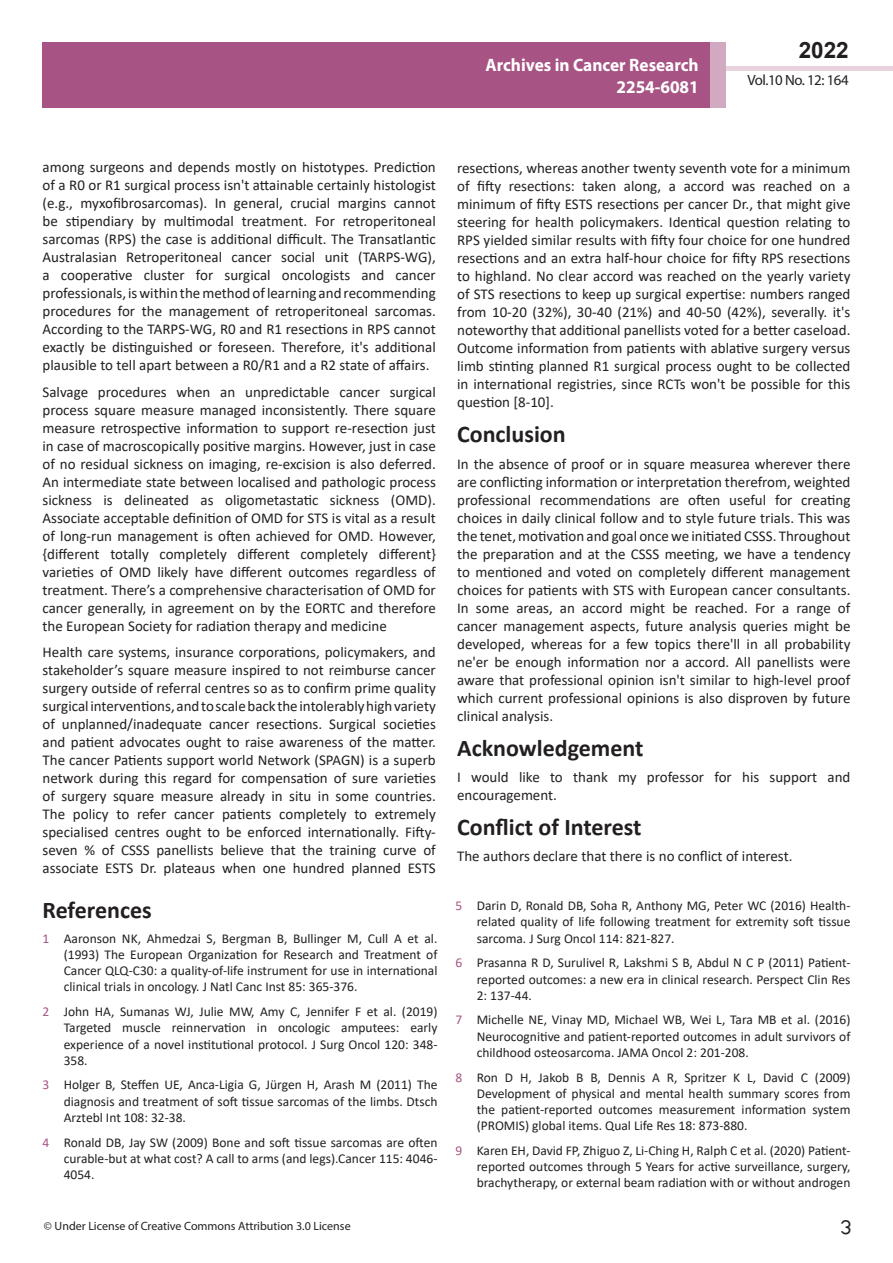
<style>
.page{position:relative;width:893px;height:1263px;background:#fff}
.page>*{position:absolute;margin:0;border:0;box-sizing:border-box;transform-origin:0 0}
.t1{font:25.5px "Tunga";color:#231f20}
.side-heading{font:700 24px "Calibri";color:#231f20}
.t2{font:700 22.5px "Arial";color:#231f20}
.t3{font:700 18px/21.6px "Myriad Pro";color:#fff;text-align:right;scale:.96 1}
.body_text{font:15px/18px "Calibri";color:#231f20;text-align:justify}
.t4{font:14.85px "Myriad Pro";letter-spacing:-.03em;color:#231f20}
.t5{font:13.5px/16.2px "Calibri";color:#231f20;text-align:justify}
.t6{font:12px "Myriad Pro";color:#231f20}
.s1{color:#a75484}
</style>
<div class="page">
<div style="left:722px;top:66px;width:171px;height:5px;background:#e7d2de"></div>
<div style="left:43px;top:42px;width:682px;height:66px;background:#a75484"></div>
<div style="left:710px;top:42px;width:15px;height:66px;background:#d1a9c1"></div>
<p class="t3" style="left:485px;top:54px;width:224px">Archives in Cancer Research<br>2254-6081</p>
<h3 class="t2" style="left:799px;top:35px;width:52px">2022</h3>
<p class="t4" style="left:747px;top:71px;width:103px">Vol.10 No. 12: 164</p>
<p class="body_text" style="left:43px;top:158px;width:395px">among surgeons and depends mostly on histotypes. Prediction of a R0 or R1 surgical process isn't attainable certainly histologist (e.g., myxofibrosarcomas). In general, crucial margins cannot be stipendiary by multimodal treatment. For retroperitoneal sarcomas (RPS) the case is additional difficult. The Transatlantic Australasian Retroperitoneal cancer social unit (TARPS-WG), a cooperative cluster for surgical oncologists and cancer professionals, is within the method of learning and recommending procedures for the management of retroperitoneal sarcomas.<br>According to the TARPS-WG, R0 and R1 resections in RPS cannot exactly be distinguished or foreseen. Therefore, it's additional plausible to tell apart between a R0/R1 and a R2 state of affairs.</p>
<p class="body_text" style="left:43px;top:382px;width:395px">Salvage procedures when an unpredictable cancer surgical process square measure managed inconsistently. There square measure retrospective information to support re-resection just in case of macroscopically positive margins. However, just in case of no residual sickness on imaging, re-excision is also deferred.<br>An intermediate state between localised and pathologic process sickness is delineated as oligometastatic sickness (OMD).<br>Associate acceptable definition of OMD for STS is vital as a result of long-run management is often achieved for OMD. However, {different totally completely different completely different} varieties of OMD likely have different outcomes regardless of treatment. There’s a comprehensive characterisation of OMD for cancer generally, in agreement on by the EORTC and therefore the European Society for radiation therapy and medicine</p>
<p class="body_text" style="left:43px;top:643px;width:395px">Health care systems, insurance corporations, policymakers, and stakeholder’s square measure inspired to not reimburse cancer surgery outside of referral centres so as to confirm prime quality surgical interventions, and to scale back the intolerably high variety of unplanned/inadequate cancer resections. Surgical societies and patient advocates ought to raise awareness of the matter.<br>The cancer Patients support world Network (SPAGN) is a superb network during this regard for compensation of sure varieties of surgery square measure already in situ in some countries.<br>The policy to refer cancer patients completely to extremely specialised centres ought to be enforced internationally. Fifty&shy;seven % of CSSS panellists believe that the training curve of associate ESTS Dr. plateaus when one hundred planned ESTS</p>
<p class="side-heading" style="left:43px;top:893px;width:111px">References</p>
<p class="t5" style="left:64px;top:930px;width:375px;text-indent:-21px"><span class="s1">1</span> Aaronson NK, Ahmedzai S, Bergman B, Bullinger M, Cull A et al. (1993) The European Organization for Research and Treatment of Cancer QLQ-C30: a quality-of-life instrument for use in international clinical trials in oncology. J Natl Canc Inst 85: 365-376.</p>
<p class="t5" style="left:64px;top:1003px;width:375px;text-indent:-21px"><span class="s1">2</span> John HA, Sumanas WJ, Julie MW, Amy C, Jennifer F et al. (2019)<br>Targeted muscle reinnervation in oncologic amputees: early experience of a novel institutional protocol. J Surg Oncol 120: 348- 358.</p>
<p class="t5" style="left:64px;top:1076px;width:375px;text-indent:-21px"><span class="s1">3</span> Holger B, Steffen UE, Anca-Ligia G, Jürgen H, Arash M (2011) The diagnosis and treatment of soft tissue sarcomas of the limbs. Dtsch Arztebl Int 108: 32-38.</p>
<p class="t5" style="left:64px;top:1133px;width:375px;text-indent:-21px"><span class="s1">4</span> Ronald DB, Jay SW (2009) Bone and soft tissue sarcomas are often curable-but at what cost? A call to arms (and legs).Cancer 115: 4046- 4054.</p>
<p class="t6" style="left:44px;top:1218px;width:308px">© Under License of Creative Commons Attribution 3.0 License</p>
<p class="body_text" style="left:457px;top:159px;width:395px">resections, whereas another twenty seventh vote for a minimum of fifty resections: taken along, a accord was reached on a minimum of fifty ESTS resections per cancer Dr., that might give steering for health policymakers. Identical question relating to RPS yielded similar results with fifty four choice for one hundred resections and an extra half-hour choice for fifty RPS resections to highland. No clear accord was reached on the yearly variety of STS resections to keep up surgical expertise: numbers ranged from 10-20 (32%), 30-40 (21%) and 40-50 (42%), severally. it's noteworthy that additional panellists voted for a better caseload.<br>Outcome information from patients with ablative surgery versus limb stinting planned R1 surgical process ought to be collected in international registries, since RCTs won't be possible for this question [8-10].</p>
<p class="side-heading" style="left:457px;top:417px;width:110px">Conclusion</p>
<p class="body_text" style="left:457px;top:454px;width:395px">In the absence of proof or in square measurea wherever there are conflicting information or interpretation therefrom, weighted professional recommendations are often useful for creating choices in daily clinical follow and to style future trials. This was the tenet, motivation and goal once we initiated CSSS. Throughout the preparation and at the CSSS meeting, we have a tendency to mentioned and voted on completely different management choices for patients with STS with European cancer consultants.<br>In some areas, an accord might be reached. For a range of cancer management aspects, future analysis queries might be developed, whereas for a few topics there'll in all probability ne'er be enough information nor a accord. All panellists were aware that professional opinion isn't similar to high-level proof which current professional opinions is also disproven by future clinical analysis.</p>
<p class="side-heading" style="left:457px;top:731px;width:188px">Acknowledgement</p>
<p class="body_text" style="left:457px;top:768px;width:395px">I would like to thank my professor for his support and encouragement.</p>
<p class="side-heading" style="left:457px;top:810px;width:186px">Conflict of Interest</p>
<p class="body_text" style="left:457px;top:847px;width:337px">The authors declare that there is no conflict of interest.</p>
<p class="t5" style="left:477px;top:897px;width:375px;text-indent:-21px"><span class="s1">5</span> Darin D, Ronald DB, Soha R, Anthony MG, Peter WC (2016) Health&shy;related quality of life following treatment for extremity soft tissue sarcoma. J Surg Oncol 114: 821-827.</p>
<p class="t5" style="left:477px;top:954px;width:375px;text-indent:-21px"><span class="s1">6</span> Prasanna R D, Surulivel R, Lakshmi S B, Abdul N C P (2011) Patient&shy;reported outcomes: a new era in clinical research. Perspect Clin Res 2: 137-44.</p>
<p class="t5" style="left:477px;top:1011px;width:375px;text-indent:-21px"><span class="s1">7</span> Michelle NE, Vinay MD, Michael WB, Wei L, Tara MB et al. (2016)<br>Neurocognitive and patient-reported outcomes in adult survivors of childhood osteosarcoma. JAMA Oncol 2: 201-208.</p>
<p class="t5" style="left:477px;top:1069px;width:375px;text-indent:-21px"><span class="s1">8</span> Ron D H, Jakob B B, Dennis A R, Spritzer K L, David C (2009)<br>Development of physical and mental health summary scores from the patient-reported outcomes measurement information system (PROMIS) global items. Qual Life Res 18: 873-880.</p>
<p class="t5" style="left:477px;top:1142px;width:375px;text-indent:-21px"><span class="s1">9</span> Karen EH, David FP, Zhiguo Z, Li-Ching H, Ralph C et al. (2020) Patient&shy;reported outcomes through 5 Years for active surveillance, surgery, brachytherapy, or external beam radiation with or without androgen</p>
<h1 class="t1" style="left:840px;top:1210px;width:13px">3</h1>
</div>
